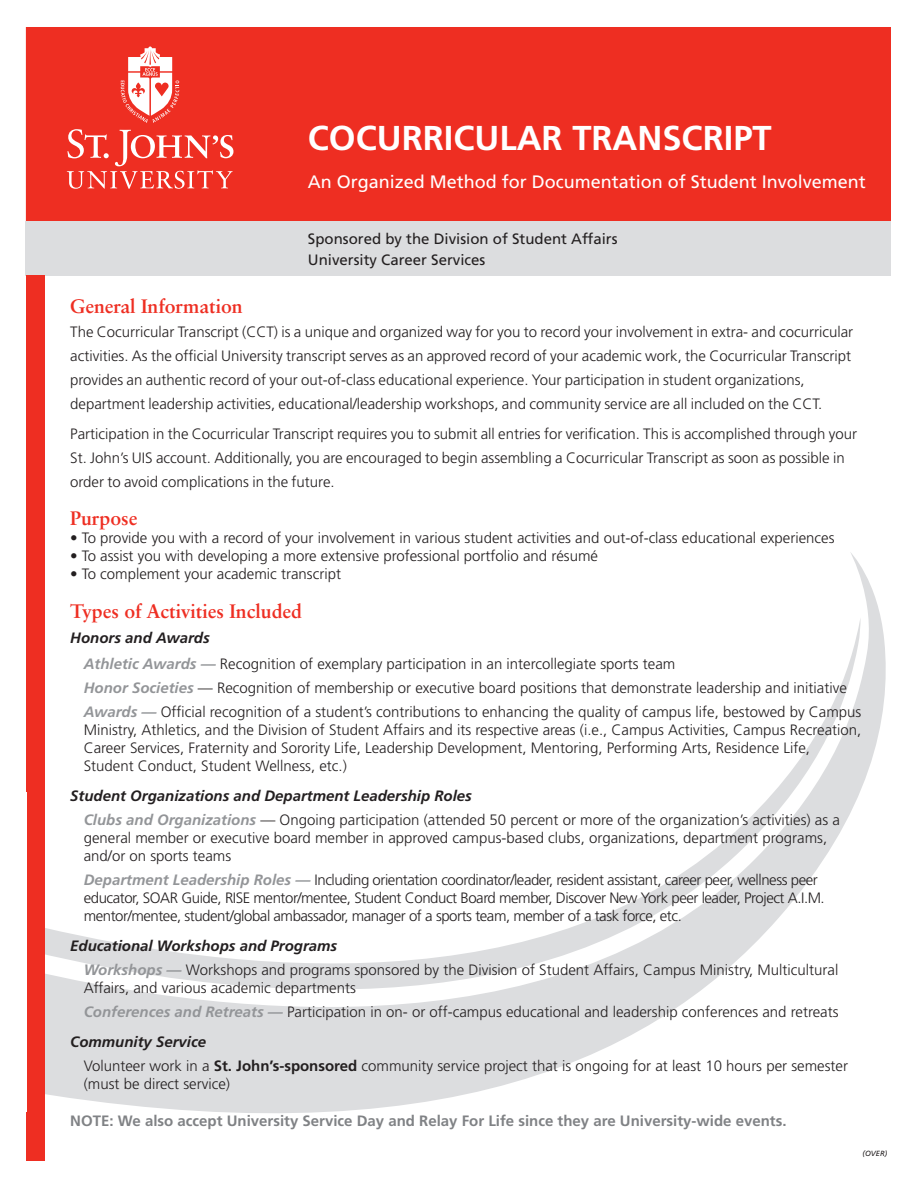
<style>
.page{position:relative;width:918px;height:1188px;background:#fff}
.page>*{position:absolute;margin:0;border:0;box-sizing:border-box;transform-origin:0 0}
.t1{font:700 34.5px "Frutiger LT";color:#fff}
.t2{font:700 19.5px "Sabon LT Std";color:#ee2e22}
.t3{font:18px "Frutiger LT";color:#fff}
.t4{font:300 15px/24px "Frutiger LT";color:#231f20}
.t5{font:300 15px/18px "Frutiger LT";letter-spacing:-.03em;color:#231f20}
.t6{font:700 15px "Frutiger LT";color:#808285}
.t7{font:15px/21px "Frutiger LT";color:#231f20}
.t8{font:italic 7.5px "Frutiger LT";color:#231f20}
.s1{font-weight:700;font-style:italic}
.s2{font-weight:700;font-style:italic;color:#939598}
.s3{font-weight:700}
</style>
<div class="page">
<div style="left:26px;top:27px;width:865px;height:194px;background:#ee2e22"></div>
<div style="left:26px;top:221px;width:865px;height:54px;background:#dcdddf"></div>
<svg style="left:67px;top:129px;width:166px;height:60px"></svg>
<svg style="left:121px;top:46px;width:58px;height:77px"></svg>
<svg style="left:45px;top:552px;width:841px;height:561px"></svg>
<svg style="left:45px;top:617px;width:816px;height:422px"></svg>
<div style="left:26px;top:275px;width:19px;height:886px;background:#ee2e22"></div>
<h1 class="t1" style="left:308px;top:118px;width:465px">COCURRICULAR TRANSCRIPT</h1>
<p class="t3" style="left:308px;top:171px;width:560px">An Organized Method for Documentation of Student Involvement</p>
<p class="t7" style="left:308px;top:229px;width:311px">Sponsored by the Division of Student Affairs<br>University Career Services</p>
<h2 class="t2" style="left:70px;top:294px;width:174px">General Information</h2>
<p class="t4" style="left:70px;top:320px;width:785px">The Cocurricular Transcript (CCT) is a unique and organized way for you to record your involvement in extra- and cocurricular activities. As the official University transcript serves as an approved record of your academic work, the Cocurricular Transcript provides an authentic record of your out-of-class educational experience. Your participation in student organizations, department leadership activities, educational/leadership workshops, and community service are all included on the CCT.</p>
<p class="t4" style="left:70px;top:422px;width:788px">Participation in the Cocurricular Transcript requires you to submit all entries for verification. This is accomplished through your<br>St. John’s UIS account. Additionally, you are encouraged to begin assembling a Cocurricular Transcript as soon as possible in order to avoid complications in the future.</p>
<h2 class="t2" style="left:70px;top:506px;width:69px">Purpose</h2>
<p class="t4" style="left:70px;top:526px;width:766px">• To provide you with a record of your involvement in various student activities and out-of-class educational experiences</p>
<p class="t4" style="left:70px;top:544px;width:529px">• To assist you with developing a more extensive professional portfolio and résumé</p>
<p class="t4" style="left:70px;top:562px;width:272px">• To complement your academic transcript</p>
<h2 class="t2" style="left:70px;top:599px;width:233px">Types of Activities Included</h2>
<p class="t4" style="left:84px;top:625px;width:593px;line-height:25.5px;text-indent:-14px"><span class="s1">Honors and Awards<br></span><span class="s2">Athletic Awards —</span> Recognition of exemplary participation in an intercollegiate sports team</p>
<p class="t4" style="left:84px;top:676px;width:779px"><span class="s2">Honor Societies</span> — Recognition of membership or executive board positions that demonstrate leadership and initiative<br><span class="s2">Awards —</span> Official recognition of a student’s contributions to enhancing the quality of campus life, bestowed by Campus</p>
<p class="t4" style="left:84px;top:721px;width:779px;line-height:18px">Ministry, Athletics, and the Division of Student Affairs and its respective areas (i.e., Campus Activities, Campus Recreation,<br>Career Services, Fraternity and Sorority Life, Leadership Development, Mentoring, Performing Arts, Residence Life,<br>Student Conduct, Student Wellness, etc.)</p>
<p class="t4" style="left:84px;top:784px;width:758px;text-indent:-14px"><span class="s1">Student Organizations and Department Leadership Roles<br></span><span class="s2">Clubs and Organizations</span> — Ongoing participation (attended 50 percent or more of the organization’s activities) as a</p>
<p class="t4" style="left:84px;top:829px;width:745px;line-height:18px">general member or executive board member in approved campus-based clubs, organizations, department programs, and/or on sports teams</p>
<p class="t5" style="left:84px;top:871px;width:743px"><span class="s2">Department Leadership Roles —</span> Including orientation coordinator/leader, resident assistant, career peer, wellness peer educator, SOAR Guide, RISE mentor/mentee, Student Conduct Board member, Discover New York peer leader, Project A.I.M. mentor/mentee, student/global ambassador, manager of a sports team, member of a task force, etc.</p>
<p class="t4" style="left:84px;top:934px;width:756px;text-indent:-14px"><span class="s1">Educational Workshops and Programs<br></span><span class="s2">Workshops —</span> Workshops and programs sponsored by the Division of Student Affairs, Campus Ministry, Multicultural</p>
<p class="t4" style="left:84px;top:976px;width:756px">Affairs, and various academic departments<br><span class="s2">Conferences and Retreats —</span> Participation in on- or off-campus educational and leadership conferences and retreats</p>
<p class="t4" style="left:84px;top:1030px;width:766px;text-indent:-14px"><span class="s1">Community Service<br></span>Volunteer work in a <span class="s3">St. John’s-sponsored</span> community service project that is ongoing for at least 10 hours per semester</p>
<p class="t4" style="left:84px;top:1072px;width:148px">(must be direct service)</p>
<p class="t6" style="left:70px;top:1112px;width:718px">NOTE: We also accept University Service Day and Relay For Life since they are University-wide events.</p>
<p class="t8" style="left:863px;top:1149px;width:26px">(OVER)</p>
</div>
